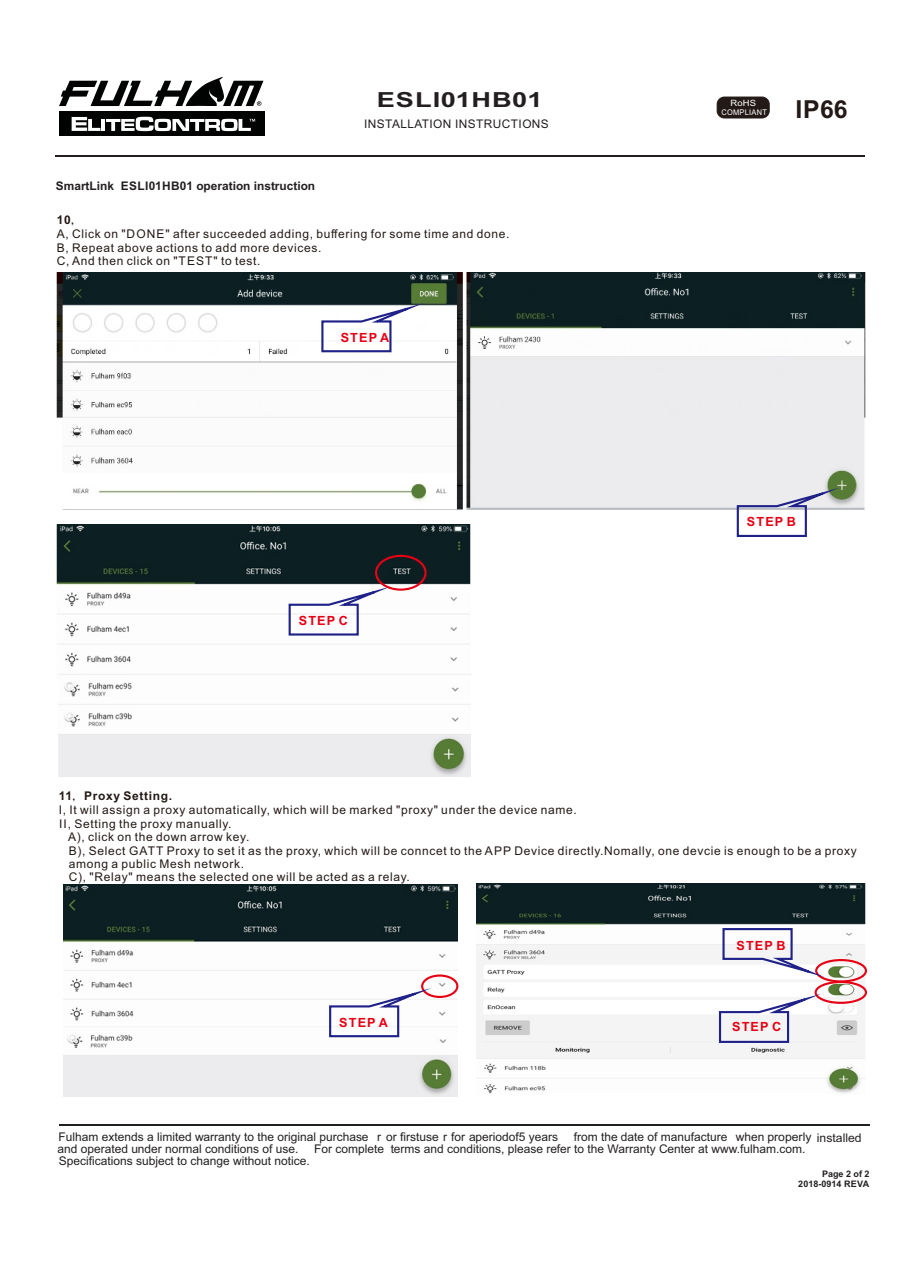
<style>
.page{position:relative;width:918px;height:1263px;background:#fff}
.page>*{position:absolute;margin:0;border:0;box-sizing:border-box;transform-origin:0 0}
.t1{font:700 24.75px "Arial";color:#231916}
.t2{font:700 20.85px "Arial";letter-spacing:.02em;color:#231f20;scale:1.31 1}
.t3{font:700 12.6px "Arial";letter-spacing:.09em;color:#e60013}
.t4{font:12px/13.6px "Arial";letter-spacing:.055em;color:#231916}
.t5{font:12px "Arial";color:#231f20}
.t6{font:700 12px "Arial";letter-spacing:.055em;color:#231916}
.t7{font:700 11.85px "Arial";color:#231f20}
.t8{font:11.85px "Arial";letter-spacing:.035em;color:#231f20}
.t9{font:700 9px "Arial";color:#231f20}
.t10{font:8.7px "Arial";color:#fff;scale:1.09 1}
.t11{font:7.8px "Arial";letter-spacing:.035em;color:#fff;scale:.95 1}
.s1{font-weight:700}
.s2{font-family:"Adobe Fangsong Std"}
.s3{font-family:"Adobe Fangsong Std";font-weight:400}
</style>
<div class="page">
<hr style="left:55px;top:155px;width:810px;height:2px;background:#231f20">
<hr style="left:59px;top:1125px;width:810px;height:1px;background:#231f20">
<div style="left:59px;top:112px;width:205px;height:24px;background:#010202"></div>
<svg style="left:59px;top:77px;width:204px;height:29px"></svg>
<svg style="left:72px;top:117px;width:28px;height:14px"></svg>
<hr style="left:101px;top:119px;width:4px;height:12px;background:#fff">
<svg style="left:106px;top:117px;width:149px;height:14px"></svg>
<div style="left:717px;top:97px;width:52px;height:21px;background:#231916;border:1px solid #231916;border-radius:7px"></div>
<img style="left:56px;top:272px;width:810px;height:238px">
<img style="left:56px;top:525px;width:415px;height:251px">
<img style="left:64px;top:885px;width:393px;height:211px">
<img style="left:477px;top:884px;width:389px;height:210px">
<svg style="left:320px;top:297px;width:120px;height:56px"></svg>
<svg style="left:736px;top:482px;width:119px;height:55px"></svg>
<svg style="left:288px;top:581px;width:119px;height:56px"></svg>
<div style="left:375px;top:555px;width:52px;height:36px;border:2px solid #e60013;border-radius:50%"></div>
<div style="left:421px;top:974px;width:37px;height:24px;border:2px solid #e60013;border-radius:50%"></div>
<svg style="left:328px;top:982px;width:120px;height:56px"></svg>
<div style="left:815px;top:959px;width:52px;height:23px;border:2px solid #e60013;border-radius:50%"></div>
<div style="left:815px;top:981px;width:52px;height:23px;border:2px solid #e60013;border-radius:50%"></div>
<svg style="left:718px;top:927px;width:123px;height:117px"></svg>
<h2 class="t2" style="left:377px;top:92px;width:128px">ESLI01HB01</h2>
<p class="t7" style="left:56px;top:181px;width:261px">SmartLink ESLI01HB01 operation instruction</p>
<p class="t8" style="left:364px;top:119px;width:186px">INSTALLATION INSTRUCTIONS</p>
<p class="t4" style="left:57px;top:214px;width:454px"><span class="s1">10</span><span class="s2">，<br></span>A, Click on "DONE" after succeeded adding, buffering for some time and done.<br>B, Repeat above actions to add more devices.<br>C, And then click on "TEST" to test.</p>
<p class="t3" style="left:341px;top:332px;width:50px">STEP A</p>
<p class="t3" style="left:299px;top:616px;width:51px">STEP C</p>
<p class="t10" style="left:731px;top:99px;width:25px">RoHS</p>
<p class="t11" style="left:721px;top:109px;width:49px">COMPLIANT</p>
<h1 class="t1" style="left:795px;top:100px;width:54px">IP66</h1>
<p class="t3" style="left:747px;top:517px;width:51px">STEP B</p>
<p class="t6" style="left:59px;top:791px;width:115px">11<span class="s3">，</span>Proxy Setting.</p>
<p class="t4" style="left:59px;top:804px;width:519px">I, It will assign a proxy automatically, which will be marked "proxy" under the device name.</p>
<p class="t4" style="left:59px;top:818px;width:174px">II, Setting the proxy manually.</p>
<p class="t4" style="left:68px;top:831px;width:183px">A), click on the down arrow key.</p>
<p class="t4" style="left:69px;top:845px;width:789px">B), Select GATT Proxy to set it as the proxy, which will be conncet to the APP Device directly.Nomally, one devcie is enough to be a proxy</p>
<p class="t4" style="left:69px;top:858px;width:177px">among a public Mesh network.</p>
<p class="t4" style="left:69px;top:871px;width:343px">C), "Relay" means the selected one will be acted as a relay.</p>
<p class="t3" style="left:339px;top:1017px;width:50px">STEP A</p>
<p class="t3" style="left:736px;top:941px;width:51px">STEP B</p>
<p class="t3" style="left:732px;top:1022px;width:51px">STEP C</p>
<p class="t5" style="left:59px;top:1132px;width:501px">Fulham extends a limited warranty to the original purchase r or firstuse r for aperiodof5 years</p>
<p class="t5" style="left:574px;top:1132px;width:289px">from the date of manufacture when properly installed</p>
<p class="t5" style="left:57px;top:1144px;width:242px">and operated under normal conditions of use.</p>
<p class="t5" style="left:314px;top:1144px;width:493px">For complete terms and conditions, please refer to the Warranty Center at www.fulham.com.</p>
<p class="t5" style="left:59px;top:1156px;width:252px">Specifications subject to change without notice.</p>
<p class="t9" style="left:822px;top:1171px;width:49px">Page 2 of 2</p>
<p class="t9" style="left:798px;top:1181px;width:72px">2018-0914 REVA</p>
</div>
